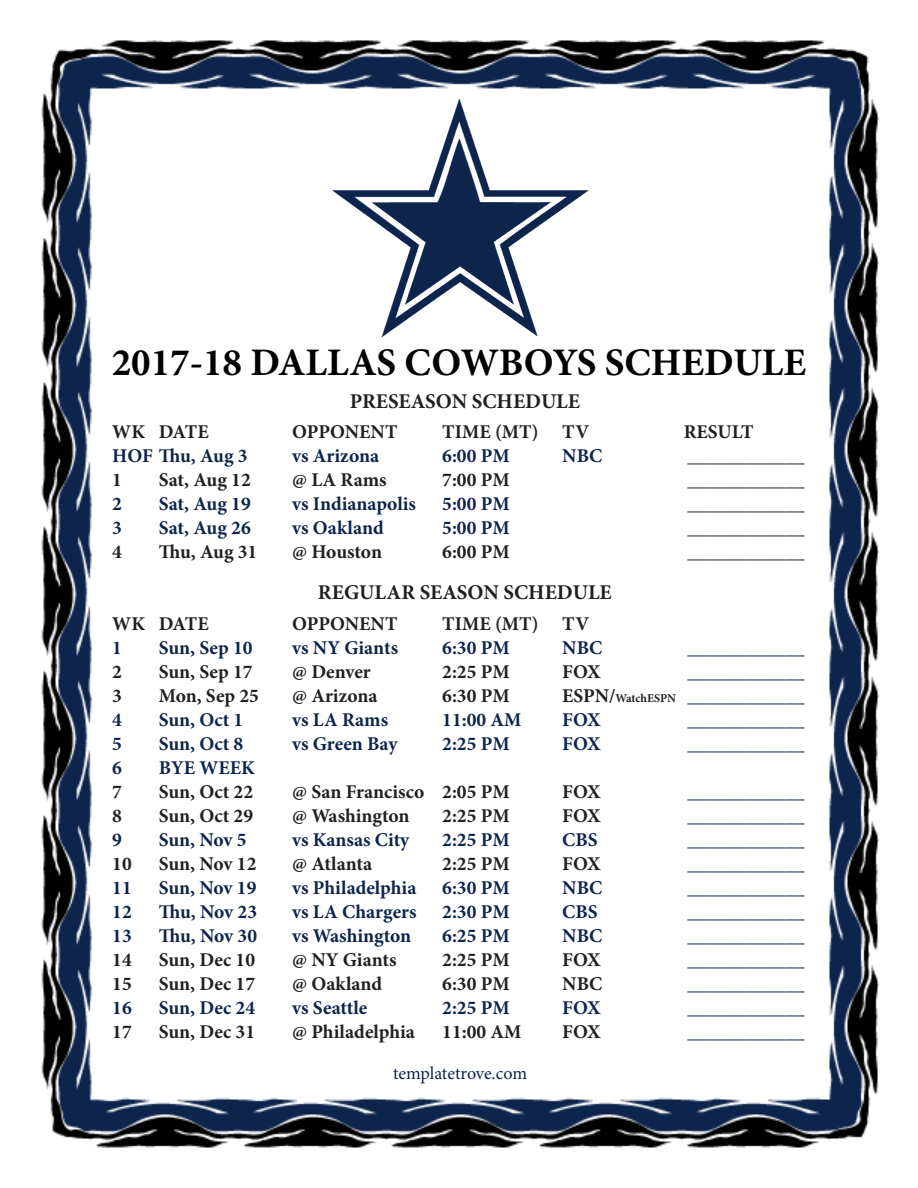
<style>
.page{position:relative;width:918px;height:1188px;background:#fff}
.page>*{position:absolute;margin:0;border:0;box-sizing:border-box;transform-origin:0 0}
.t1{font:700 39px "Minion Pro";color:#000}
.t2{font:700 21px "Minion Pro";color:#231f20}
.t3{font:700 19.5px "Minion Pro";color:#0d254c}
.t4{font:700 19.5px "Minion Pro";color:#231f20}
.t5{font:18px "Minion Pro";letter-spacing:-.005em;color:#0d254c}
.s1{color:#231f20}
.s2{font-size:12px;color:#231f20}
</style>
<div class="page">
<img style="left:41px;top:40px;width:839px;height:1108px">
<img style="left:325px;top:92px;width:271px;height:250px">
<p class="t1" style="left:112px;top:335px;width:696px">2017-18 DALLAS COWBOYS SCHEDULE</p>
<p class="t2" style="left:350px;top:387px;width:232px">PRESEASON SCHEDULE</p>
<p class="t4" style="left:112px;top:418px;width:98px">WK DATE</p>
<p class="t4" style="left:292px;top:418px;width:107px">OPPONENT</p>
<p class="t4" style="left:442px;top:418px;width:148px">TIME (MT) TV</p>
<p class="t4" style="left:684px;top:418px;width:71px">RESULT</p>
<p class="t3" style="left:112px;top:442px;width:137px">HOF Thu, Aug 3</p>
<p class="t3" style="left:292px;top:442px;width:89px">vs Arizona</p>
<p class="t3" style="left:442px;top:442px;width:69px">6:00 PM</p>
<p class="t3" style="left:562px;top:442px;width:42px">NBC</p>
<p class="t4" style="left:688px;top:442px;width:118px">____________</p>
<p class="t4" style="left:112px;top:466px;width:11px">1</p>
<p class="t4" style="left:159px;top:466px;width:94px">Sat, Aug 12</p>
<p class="t4" style="left:292px;top:466px;width:96px">@ LA Rams</p>
<p class="t4" style="left:442px;top:466px;width:69px">7:00 PM</p>
<p class="t4" style="left:688px;top:466px;width:118px">____________</p>
<p class="t3" style="left:112px;top:490px;width:11px">2</p>
<p class="t3" style="left:159px;top:490px;width:94px">Sat, Aug 19</p>
<p class="t3" style="left:292px;top:490px;width:125px">vs Indianapolis</p>
<p class="t3" style="left:442px;top:490px;width:69px">5:00 PM</p>
<p class="t4" style="left:688px;top:490px;width:118px">____________</p>
<p class="t3" style="left:112px;top:514px;width:11px">3</p>
<p class="t3" style="left:159px;top:514px;width:94px">Sat, Aug 26</p>
<p class="t3" style="left:292px;top:514px;width:93px">vs Oakland</p>
<p class="t3" style="left:442px;top:514px;width:69px">5:00 PM</p>
<p class="t4" style="left:688px;top:514px;width:118px">____________</p>
<p class="t4" style="left:112px;top:538px;width:11px">4</p>
<p class="t4" style="left:159px;top:538px;width:100px">Thu, Aug 31</p>
<p class="t4" style="left:292px;top:538px;width:91px">@ Houston</p>
<p class="t4" style="left:442px;top:538px;width:69px">6:00 PM</p>
<p class="t4" style="left:688px;top:538px;width:118px">____________</p>
<p class="t2" style="left:318px;top:577px;width:295px">REGULAR SEASON SCHEDULE</p>
<p class="t4" style="left:112px;top:610px;width:98px">WK DATE</p>
<p class="t4" style="left:292px;top:610px;width:107px">OPPONENT</p>
<p class="t4" style="left:442px;top:610px;width:148px">TIME (MT) TV</p>
<p class="t3" style="left:112px;top:634px;width:11px">1</p>
<p class="t3" style="left:159px;top:634px;width:95px">Sun, Sep 10</p>
<p class="t3" style="left:292px;top:634px;width:107px">vs NY Giants</p>
<p class="t3" style="left:442px;top:634px;width:69px">6:30 PM</p>
<p class="t3" style="left:562px;top:634px;width:42px">NBC</p>
<p class="t3" style="left:688px;top:634px;width:118px">____________</p>
<p class="t4" style="left:112px;top:658px;width:11px">2</p>
<p class="t4" style="left:159px;top:658px;width:95px">Sun, Sep 17</p>
<p class="t4" style="left:292px;top:658px;width:80px">@ Denver</p>
<p class="t4" style="left:442px;top:658px;width:69px">2:25 PM</p>
<p class="t4" style="left:562px;top:658px;width:40px">FOX</p>
<p class="t3" style="left:688px;top:658px;width:118px">____________</p>
<p class="t4" style="left:112px;top:682px;width:11px">3</p>
<p class="t4" style="left:159px;top:682px;width:102px">Mon, Sep 25</p>
<p class="t4" style="left:292px;top:682px;width:87px">@ Arizona</p>
<p class="t4" style="left:442px;top:682px;width:69px">6:30 PM</p>
<p class="t3" style="left:562px;top:682px;width:244px"><span class="s1">ESPN/</span><span class="s2">WatchESPN</span> ____________</p>
<p class="t3" style="left:112px;top:706px;width:11px">4</p>
<p class="t3" style="left:159px;top:706px;width:86px">Sun, Oct 1</p>
<p class="t3" style="left:292px;top:706px;width:97px">vs LA Rams</p>
<p class="t3" style="left:442px;top:706px;width:81px">11:00 AM</p>
<p class="t3" style="left:562px;top:706px;width:40px">FOX</p>
<p class="t3" style="left:688px;top:706px;width:118px">____________</p>
<p class="t3" style="left:112px;top:730px;width:11px">5</p>
<p class="t3" style="left:159px;top:730px;width:86px">Sun, Oct 8</p>
<p class="t3" style="left:292px;top:730px;width:107px">vs Green Bay</p>
<p class="t3" style="left:442px;top:730px;width:69px">2:25 PM</p>
<p class="t3" style="left:562px;top:730px;width:40px">FOX</p>
<p class="t3" style="left:688px;top:730px;width:118px">____________</p>
<p class="t3" style="left:112px;top:754px;width:11px">6</p>
<p class="t3" style="left:159px;top:754px;width:98px">BYE WEEK</p>
<p class="t4" style="left:112px;top:778px;width:11px">7</p>
<p class="t4" style="left:159px;top:778px;width:96px">Sun, Oct 22</p>
<p class="t4" style="left:292px;top:778px;width:219px">@ San Francisco 2:05 PM</p>
<p class="t4" style="left:562px;top:778px;width:40px">FOX</p>
<p class="t3" style="left:688px;top:778px;width:118px">____________</p>
<p class="t4" style="left:112px;top:802px;width:11px">8</p>
<p class="t4" style="left:159px;top:802px;width:96px">Sun, Oct 29</p>
<p class="t4" style="left:292px;top:802px;width:119px">@ Washington</p>
<p class="t4" style="left:442px;top:802px;width:69px">2:25 PM</p>
<p class="t4" style="left:562px;top:802px;width:40px">FOX</p>
<p class="t3" style="left:688px;top:802px;width:118px">____________</p>
<p class="t3" style="left:112px;top:826px;width:11px">9</p>
<p class="t3" style="left:159px;top:826px;width:89px">Sun, Nov 5</p>
<p class="t3" style="left:292px;top:826px;width:119px">vs Kansas City</p>
<p class="t3" style="left:442px;top:826px;width:69px">2:25 PM</p>
<p class="t3" style="left:562px;top:826px;width:37px">CBS</p>
<p class="t3" style="left:688px;top:826px;width:118px">____________</p>
<p class="t4" style="left:112px;top:850px;width:21px">10</p>
<p class="t4" style="left:159px;top:850px;width:99px">Sun, Nov 12</p>
<p class="t4" style="left:292px;top:850px;width:81px">@ Atlanta</p>
<p class="t4" style="left:442px;top:850px;width:69px">2:25 PM</p>
<p class="t4" style="left:562px;top:850px;width:40px">FOX</p>
<p class="t3" style="left:688px;top:850px;width:118px">____________</p>
<p class="t3" style="left:112px;top:874px;width:21px">11</p>
<p class="t3" style="left:159px;top:874px;width:99px">Sun, Nov 19</p>
<p class="t3" style="left:292px;top:874px;width:126px">vs Philadelphia</p>
<p class="t3" style="left:442px;top:874px;width:69px">6:30 PM</p>
<p class="t3" style="left:562px;top:874px;width:42px">NBC</p>
<p class="t3" style="left:688px;top:874px;width:118px">____________</p>
<p class="t3" style="left:112px;top:898px;width:21px">12</p>
<p class="t3" style="left:159px;top:898px;width:100px">Thu, Nov 23</p>
<p class="t3" style="left:292px;top:898px;width:126px">vs LA Chargers</p>
<p class="t3" style="left:442px;top:898px;width:69px">2:30 PM</p>
<p class="t3" style="left:562px;top:898px;width:37px">CBS</p>
<p class="t3" style="left:688px;top:898px;width:118px">____________</p>
<p class="t3" style="left:112px;top:922px;width:21px">13</p>
<p class="t3" style="left:159px;top:922px;width:100px">Thu, Nov 30</p>
<p class="t3" style="left:292px;top:922px;width:120px">vs Washington</p>
<p class="t3" style="left:442px;top:922px;width:69px">6:25 PM</p>
<p class="t3" style="left:562px;top:922px;width:42px">NBC</p>
<p class="t3" style="left:688px;top:922px;width:118px">____________</p>
<p class="t4" style="left:112px;top:946px;width:21px">14</p>
<p class="t4" style="left:159px;top:946px;width:98px">Sun, Dec 10</p>
<p class="t4" style="left:292px;top:946px;width:106px">@ NY Giants</p>
<p class="t4" style="left:442px;top:946px;width:69px">2:25 PM</p>
<p class="t4" style="left:562px;top:946px;width:40px">FOX</p>
<p class="t3" style="left:688px;top:946px;width:118px">____________</p>
<p class="t4" style="left:112px;top:970px;width:21px">15</p>
<p class="t4" style="left:159px;top:970px;width:98px">Sun, Dec 17</p>
<p class="t4" style="left:292px;top:970px;width:91px">@ Oakland</p>
<p class="t4" style="left:442px;top:970px;width:69px">6:30 PM</p>
<p class="t4" style="left:562px;top:970px;width:42px">NBC</p>
<p class="t3" style="left:688px;top:970px;width:118px">____________</p>
<p class="t3" style="left:112px;top:994px;width:21px">16</p>
<p class="t3" style="left:159px;top:994px;width:98px">Sun, Dec 24</p>
<p class="t3" style="left:292px;top:994px;width:77px">vs Seattle</p>
<p class="t3" style="left:442px;top:994px;width:69px">2:25 PM</p>
<p class="t3" style="left:562px;top:994px;width:40px">FOX</p>
<p class="t3" style="left:688px;top:994px;width:118px">____________</p>
<p class="t4" style="left:112px;top:1018px;width:21px">17</p>
<p class="t4" style="left:159px;top:1018px;width:98px">Sun, Dec 31</p>
<p class="t4" style="left:292px;top:1018px;width:124px">@ Philadelphia</p>
<p class="t4" style="left:442px;top:1018px;width:81px">11:00 AM</p>
<p class="t4" style="left:562px;top:1018px;width:40px">FOX</p>
<p class="t3" style="left:688px;top:1018px;width:118px">____________</p>
<p class="t5" style="left:393px;top:1061px;width:136px">templatetrove.com</p>
</div>
